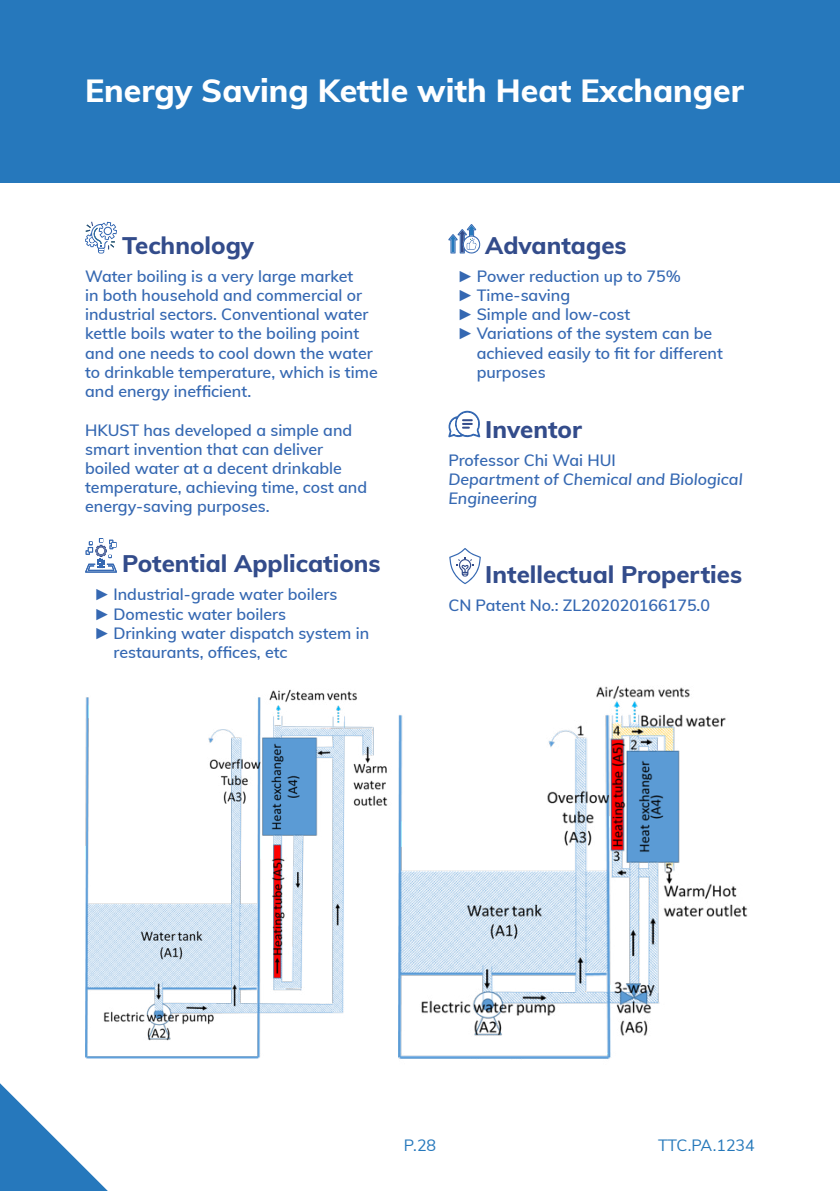
<style>
.page{position:relative;width:840px;height:1191px;background:#fff}
.page>*{position:absolute;margin:0;border:0;box-sizing:border-box;transform-origin:0 0}
.t1{font:800 32px "Muli";color:#fff}
.t2{font:800 24px "Muli";color:#334c8b}
.t3{font:600 16px/19.2px "Muli";color:#3568b2}
.t4{font:italic 600 16px/19.2px "Muli";color:#3568b2}
.t5{font:16px "Muli";color:#2578ba}
.t6{font:16px "Muli";color:#2678bc}
.s1{font-family:"Arial Narrow";font-weight:400}
</style>
<div class="page">
<div style="left:0;top:0;width:839px;height:182px;background:#2678bc"></div>
<img style="left:85px;top:689px;width:303px;height:369px">
<img style="left:398px;top:685px;width:350px;height:374px">
<svg style="left:85px;top:222px;width:32px;height:31px"></svg>
<svg style="left:85px;top:538px;width:32px;height:34px"></svg>
<svg style="left:448px;top:224px;width:33px;height:30px"></svg>
<svg style="left:448px;top:410px;width:32px;height:27px"></svg>
<svg style="left:449px;top:548px;width:32px;height:37px"></svg>
<svg style="left:0;top:1083px;width:108px;height:108px"></svg>
<h1 class="t1" style="left:85px;top:67px;width:660px">Energy Saving Kettle with Heat Exchanger</h1>
<h2 class="t2" style="left:122px;top:228px;width:133px">Technology</h2>
<p class="t3" style="left:85px;top:266px;width:294px">Water boiling is a very large market<br>in both household and commercial or industrial sectors. Conventional water kettle boils water to the boiling point and one needs to cool down the water to drinkable temperature, which is time and energy inefficient.</p>
<p class="t3" style="left:85px;top:419px;width:283px">HKUST has developed a simple and smart invention that can deliver boiled water at a decent drinkable temperature, achieving time, cost and energy-saving purposes.</p>
<h2 class="t2" style="left:122px;top:546px;width:260px">Potential Applications</h2>
<p class="t3" style="left:96px;top:584px;width:242px"><span class="s1">►</span>Industrial-grade water boilers</p>
<p class="t3" style="left:96px;top:603px;width:191px"><span class="s1">►</span>Domestic water boilers</p>
<p class="t3" style="left:96px;top:622px;width:274px"><span class="s1">►</span>Drinking water dispatch system in</p>
<p class="t3" style="left:113px;top:642px;width:175px">restaurants, offices, etc</p>
<h2 class="t2" style="left:485px;top:228px;width:143px">Advantages</h2>
<p class="t3" style="left:459px;top:266px;width:223px"><span class="s1">►</span>Power reduction up to 75%</p>
<p class="t3" style="left:459px;top:285px;width:112px"><span class="s1">►</span>Time-saving</p>
<p class="t3" style="left:459px;top:304px;width:172px"><span class="s1">►</span>Simple and low-cost</p>
<p class="t3" style="left:459px;top:323px;width:254px"><span class="s1">►</span>Variations of the system can be</p>
<p class="t3" style="left:476px;top:342px;width:247px">achieved easily to fit for different</p>
<p class="t3" style="left:476px;top:362px;width:70px">purposes</p>
<h2 class="t2" style="left:485px;top:412px;width:98px">Inventor</h2>
<p class="t3" style="left:448px;top:450px;width:169px">Professor Chi Wai HUI</p>
<p class="t4" style="left:448px;top:469px;width:295px">Department of Chemical and Biological<br>Engineering</p>
<h2 class="t2" style="left:485px;top:557px;width:258px">Intellectual Properties</h2>
<p class="t3" style="left:448px;top:595px;width:263px">CN Patent No.: ZL202020166175.0</p>
<p class="t6" style="left:403px;top:1133px;width:34px">P.28</p>
<p class="t5" style="left:657px;top:1133px;width:98px">TTC.PA.1234</p>
</div>
